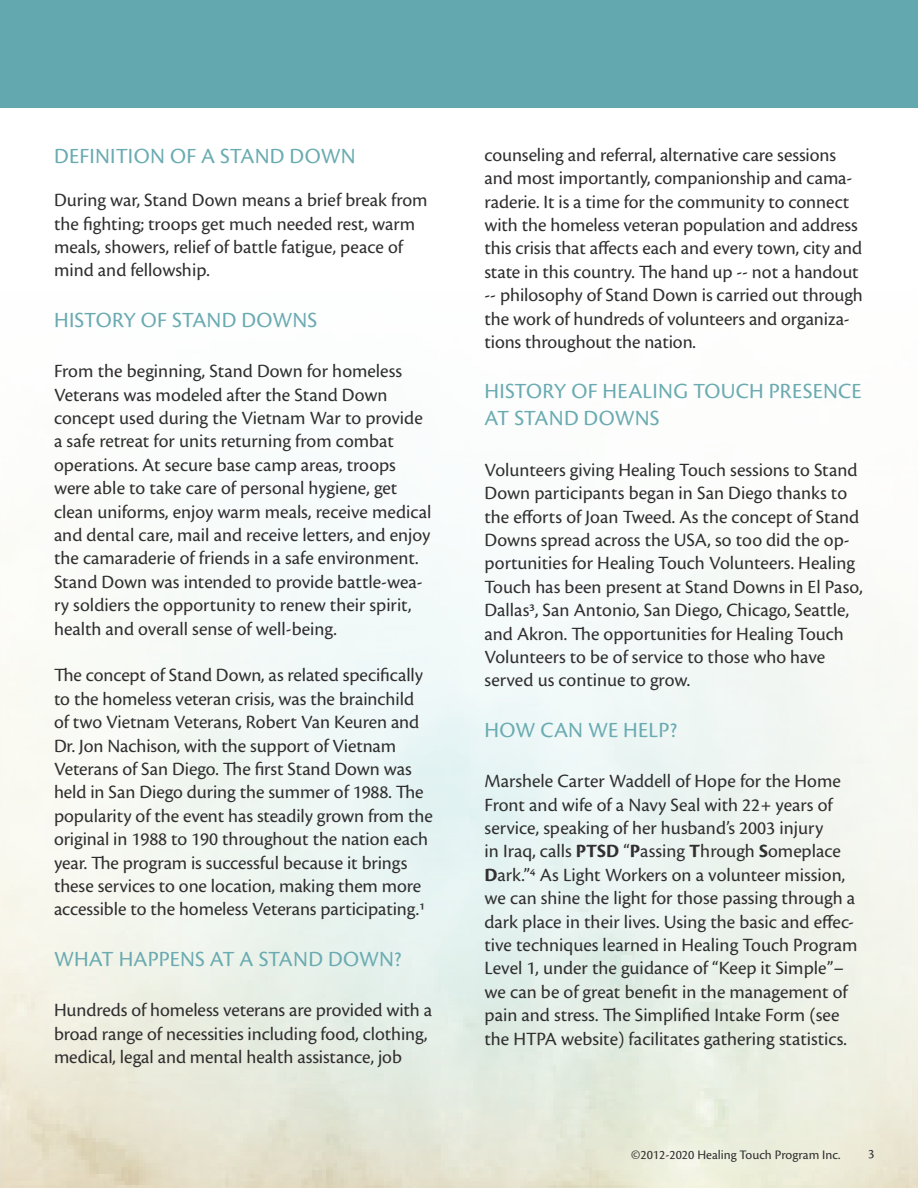
<style>
.page{position:relative;width:918px;height:1188px;background:#fff}
.page>*{position:absolute;margin:0;border:0;box-sizing:border-box;transform-origin:0 0}
.Paragraph_Text{font:22.5px/27px "Cronos Pro";letter-spacing:.005em;color:#6aabb1}
.Paragraph_Text-2{font:19.5px/23.4px "Cronos Pro";letter-spacing:-.005em;color:#312f30}
.t1{font:13.5px "Cronos Pro";color:#312f30}
.s1{font-weight:700}
</style>
<div class="page">
<div style="left:0;top:0;width:918px;height:108px;background:#62a8ae"></div>
<p class="Paragraph_Text" style="left:54px;top:143px;width:303px">DEFINITION OF A STAND DOWN</p>
<p class="Paragraph_Text-2" style="left:54px;top:189px;width:375px">During war, Stand Down means a brief break from the fighting; troops get much needed rest, warm meals, showers, relief of battle fatigue, peace of mind and fellowship.</p>
<p class="Paragraph_Text" style="left:54px;top:306px;width:265px">HISTORY OF STAND DOWNS</p>
<p class="Paragraph_Text-2" style="left:54px;top:360px;width:379px">From the beginning, Stand Down for homeless Veterans was modeled after the Stand Down concept used during the Vietnam War to provide a safe retreat for units returning from combat operations. At secure base camp areas, troops were able to take care of personal hygiene, get clean uniforms, enjoy warm meals, receive medical and dental care, mail and receive letters, and enjoy the camaraderie of friends in a safe environment.<br>Stand Down was intended to provide battle-wea&shy;ry soldiers the opportunity to renew their spirit, health and overall sense of well-being.</p>
<p class="Paragraph_Text-2" style="left:54px;top:664px;width:381px">The concept of Stand Down, as related specifically to the homeless veteran crisis, was the brainchild of two Vietnam Veterans, Robert Van Keuren and Dr. Jon Nachison, with the support of Vietnam Veterans of San Diego. The first Stand Down was held in San Diego during the summer of 1988. The popularity of the event has steadily grown from the original in 1988 to 190 throughout the nation each year. The program is successful because it brings these services to one location, making them more accessible to the homeless Veterans participating.1</p>
<p class="Paragraph_Text" style="left:54px;top:945px;width:349px">WHAT HAPPENS AT A STAND DOWN?</p>
<p class="Paragraph_Text-2" style="left:54px;top:999px;width:380px">Hundreds of homeless veterans are provided with a broad range of necessities including food, clothing, medical, legal and mental health assistance, job</p>
<p class="Paragraph_Text-2" style="left:484px;top:143px;width:380px">counseling and referral, alternative care sessions and most importantly, companionship and cama&shy;raderie. It is a time for the community to connect with the homeless veteran population and address this crisis that affects each and every town, city and state in this country. The hand up -- not a handout -- philosophy of Stand Down is carried out through the work of hundreds of volunteers and organiza&shy;tions throughout the nation.</p>
<p class="Paragraph_Text" style="left:485px;top:378px;width:379px">HISTORY OF HEALING TOUCH PRESENCE<br>AT STAND DOWNS</p>
<p class="Paragraph_Text-2" style="left:484px;top:458px;width:380px">Volunteers giving Healing Touch sessions to Stand Down participants began in San Diego thanks to the efforts of Joan Tweed. As the concept of Stand Downs spread across the USA, so too did the op&shy;portunities for Healing Touch Volunteers. Healing Touch has been present at Stand Downs in El Paso, Dallas3, San Antonio, San Diego, Chicago, Seattle, and Akron. The opportunities for Healing Touch Volunteers to be of service to those who have served us continue to grow.</p>
<p class="Paragraph_Text" style="left:485px;top:716px;width:194px">HOW CAN WE HELP?</p>
<p class="Paragraph_Text-2" style="left:484px;top:769px;width:375px">Marshele Carter Waddell of Hope for the Home Front and wife of a Navy Seal with 22+ years of service, speaking of her husband’s 2003 injury<br>in Iraq, calls <span class="s1">PTSD</span> “<span class="s1">P</span>assing <span class="s1">T</span>hrough <span class="s1">S</span>omeplace <span class="s1">D</span>ark.”4 As Light Workers on a volunteer mission, we can shine the light for those passing through a dark place in their lives. Using the basic and effec&shy;tive techniques learned in Healing Touch Program Level 1, under the guidance of “Keep it Simple”– we can be of great benefit in the management of pain and stress. The Simplified Intake Form (see the HTPA website) facilitates gathering statistics.</p>
<p class="t1" style="left:631px;top:1147px;width:211px">©2012-2020 Healing Touch Program Inc.</p>
<p class="t1" style="left:868px;top:1146px;width:8px">3</p>
</div>
